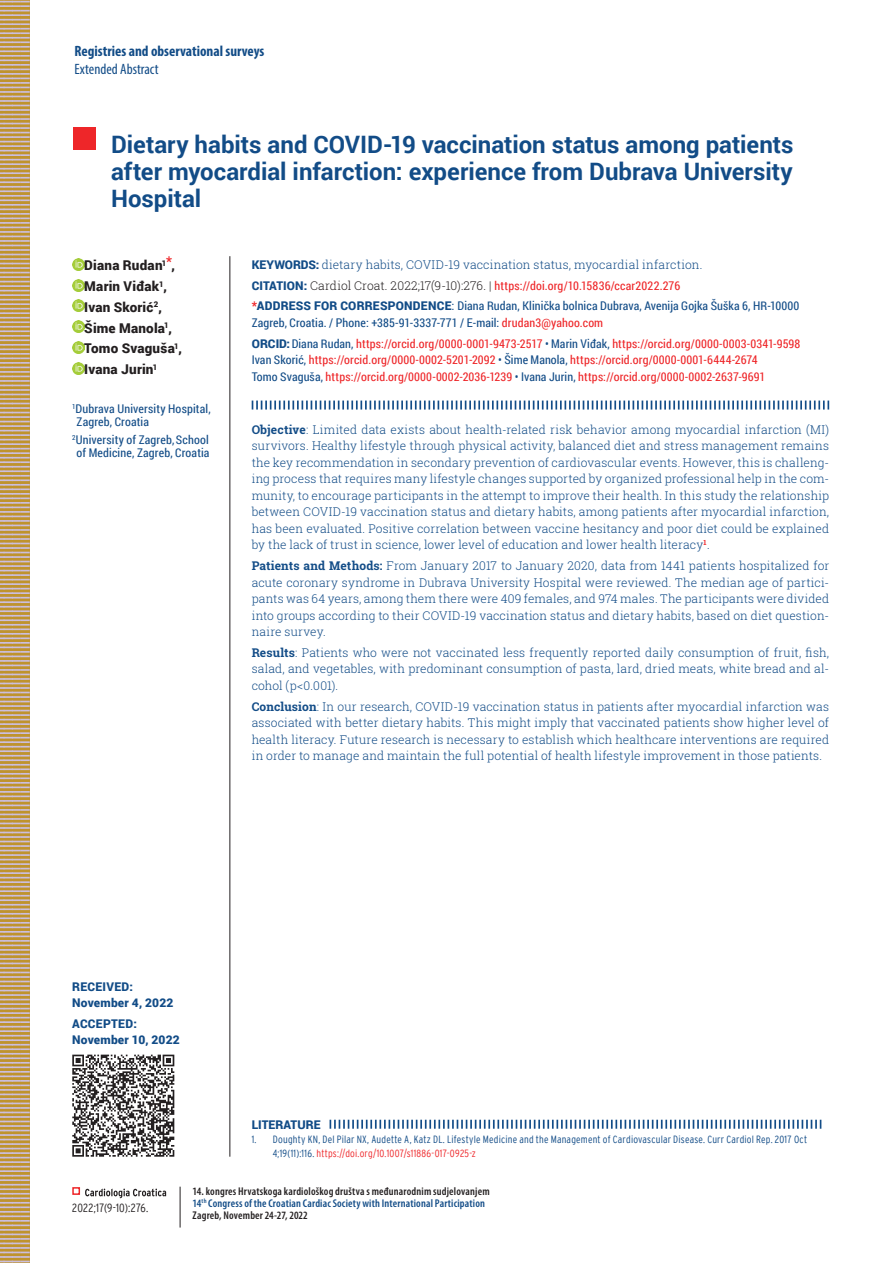
<style>
.page{position:relative;width:893px;height:1263px;background:#fff}
.page>*{position:absolute;margin:0;border:0;box-sizing:border-box;transform-origin:0 0}
.t1{font:700 24px/27px "Roboto";color:#124c87;text-align:justify}
.t2{font:700 condensed 15px "Myriad Pro";color:#124c87}
.t3{font:condensed 15px "Myriad Pro";color:#124c87}
.t4{font:900 13.5px/20.7px "Roboto";letter-spacing:.015em;color:#231f20}
.t5{font:300 12px/16.5px "Roboto Slab";letter-spacing:.01em;color:#124c87;text-align:justify}
.t6{font:12px/16.5px "Roboto Condensed";letter-spacing:.01em;color:#ee2629}
.t7{font:12px/13.5px "Roboto Condensed";letter-spacing:.01em;color:#124c87}
.t8{font:900 12px/16.5px "Roboto";letter-spacing:.015em;color:#124c87;text-align:center}
.t9{font:300 condensed 12px "Interstate";letter-spacing:.02em;color:#231f20}
.t10{font:600 condensed 11.25px/12px "Myriad Pro";letter-spacing:.015em;color:#231f20}
.t11{font:300 condensed 10.5px/13.5px "Interstate";letter-spacing:.02em;color:#124c87}
.s1{font-family:"Roboto";font-weight:900}
.s2{font-family:"Roboto";font-weight:900;color:#124c87}
.s3{font-family:"Roboto Slab";font-weight:300;color:#231f20}
.s4{color:#ee2629}
.s5{font-family:"Roboto"}
.s6{color:#124c87}
.s7{font-weight:700}
</style>
<div class="page">
<svg style="left:85px;top:1188px;width:81px;height:10px"></svg>
<div style="left:72px;top:1187px;width:8px;height:8px;border:2px solid #ee2629"></div>
<hr style="left:180px;top:1187px;width:1px;height:40px;background:#231f20">
<svg style="left:0;top:0;width:30px;height:1263px;background:#c3a36f"></svg>
<svg style="left:72px;top:258px;width:12px;height:12px"></svg>
<svg style="left:72px;top:279px;width:12px;height:12px"></svg>
<svg style="left:72px;top:300px;width:12px;height:12px"></svg>
<svg style="left:72px;top:321px;width:12px;height:12px"></svg>
<svg style="left:72px;top:341px;width:12px;height:12px"></svg>
<svg style="left:72px;top:362px;width:12px;height:12px"></svg>
<hr style="left:230px;top:256px;width:1px;height:901px;background:#231f20">
<svg style="left:330px;top:1120px;width:491px;height:9px"></svg>
<svg style="left:252px;top:401px;width:577px;height:9px"></svg>
<div style="left:73px;top:128px;width:23px;height:22px;background:#ee2629"></div>
<svg style="left:72px;top:1055px;width:102px;height:102px"></svg>
<p class="t2" style="left:75px;top:42px;width:191px">Registries and observational surveys</p>
<p class="t3" style="left:75px;top:60px;width:85px">Extended Abstract</p>
<h1 class="t1" style="left:111px;top:130px;width:684px">Dietary habits and COVID-19 vaccination status among patients after myocardial infarction: experience from Dubrava University Hospital</h1>
<p class="t4" style="left:84px;top:255px;width:99px">Diana Rudan<sup>1</sup><sup>*</sup>,<br>Marin Viđak<sup>1</sup>,<br>Ivan Skorić<sup>2</sup>,<br>Šime Manola<sup>1</sup>,<br>Tomo Svaguša<sup>1</sup>,<br>Ivana Jurin<sup>1</sup></p>
<p class="t7" style="left:77px;top:401px;width:136px;text-indent:-4px"><sup>1</sup>Dubrava University Hospital,<br>Zagreb, Croatia</p>
<p class="t7" style="left:72px;top:432px;width:139px;text-align:center"><sup>2</sup>University of Zagreb,School of Medicine, Zagreb, Croatia</p>
<p class="t5" style="left:252px;top:256px;width:452px"><span class="s1">KEYWORDS:</span> dietary habits, COVID-19 vaccination status, myocardial infarction.</p>
<p class="t6" style="left:252px;top:277px;width:430px"><span class="s2">CITATION:</span> <span class="s3">Cardiol Croat. 2022;17(9-10):276. |</span> https://doi.org/10.15836/ccar2022.276</p>
<p class="t8" style="left:252px;top:297px;width:22px"><span class="s4">*</span>Address</p>
<p class="t8" style="left:314px;top:297px;width:35px">for corres</p>
<p class="t8" style="left:388px;top:297px;width:17px">pondence</p>
<p class="t7" style="left:252px;top:297px;width:549px;line-height:16.5px;text-indent:200px"><span class="s5">:</span> Diana Rudan, Klinička bolnica Dubrava, Avenija Gojka Šuška 6, HR-10000<br>Zagreb, Croatia. / Phone: +385-91-3337-771 / E-mail: <span class="s4">drudan3@yahoo.com</span></p>
<p class="t6" style="left:252px;top:335px;width:550px"><span class="s2">ORCID:</span> <span class="s6">Diana Rudan,</span> https://orcid.org/0000-0001-9473-2517 <span class="s6">• Marin Viđak,</span> https://orcid.org/0000-0003-0341-9598<br><span class="s6">Ivan Skorić,</span> https://orcid.org/0000-0002-5201-2092 <span class="s6">• Šime Manola,</span> https://orcid.org/0000-0001-6444-2674<br><span class="s6">Tomo Svaguša,</span> https://orcid.org/0000-0002-2036-1239 <span class="s6">• Ivana Jurin,</span> https://orcid.org/0000-0002-2637-9691</p>
<p class="t5" style="left:252px;top:421px;width:579px"><span class="s7">Objective</span>: Limited data exists about health-related risk behavior among myocardial infarction (MI) survivors. Healthy lifestyle through physical activity, balanced diet and stress management remains the key recommendation in secondary prevention of cardiovascular events. However, this is challeng&shy;ing process that requires many lifestyle changes supported by organized professional help in the com&shy;munity, to encourage participants in the attempt to improve their health. In this study the relationship between COVID-19 vaccination status and dietary habits, among patients after myocardial infarction, has been evaluated. Positive correlation between vaccine hesitancy and poor diet could be explained by the lack of trust in science, lower level of education and lower health literacy<sup>1</sup>.</p>
<p class="t5" style="left:252px;top:557px;width:579px"><span class="s7">Patients and Methods:</span> From January 2017 to January 2020, data from 1441 patients hospitalized for acute coronary syndrome in Dubrava University Hospital were reviewed. The median age of partici&shy;pants was 64 years, among them there were 409 females, and 974 males. The participants were divided into groups according to their COVID-19 vaccination status and dietary habits, based on diet question&shy;naire survey.</p>
<p class="t5" style="left:252px;top:644px;width:579px"><span class="s7">Results</span>: Patients who were not vaccinated less frequently reported daily consumption of fruit, fish, salad, and vegetables, with predominant consumption of pasta, lard, dried meats, white bread and al&shy;cohol (p&lt;0.001).</p>
<p class="t5" style="left:252px;top:698px;width:579px"><span class="s7">Conclusion</span>: In our research, COVID-19 vaccination status in patients after myocardial infarction was associated with better dietary habits. This might imply that vaccinated patients show higher level of health literacy. Future research is necessary to establish which healthcare interventions are required in order to manage and maintain the full potential of health lifestyle improvement in those patients.</p>
<p class="t8" style="left:72px;top:978px;width:16px">Recei</p>
<p class="t8" style="left:72px;top:978px;width:103px">ved:<br>November 4, 2022</p>
<p class="t8" style="left:72px;top:1015px;width:17px">Acce</p>
<p class="t8" style="left:103px;top:1015px;width:17px">pted</p>
<p class="t8" style="left:72px;top:1015px;width:109px;text-align:left;text-indent:61px">:<br>November 10, 2022</p>
<p class="t8" style="left:252px;top:1116px;width:70px">LITERATURE</p>
<p class="t11" style="left:273px;top:1132px;width:536px;text-indent:-21px">1. Doughty KN, Del Pilar NX, Audette A, Katz DL. Lifestyle Medicine and the Management of Cardiovascular Disease. Curr Cardiol Rep. 2017 Oct<br>4;19(11):116. <span class="s4">https://doi.org/10.1007/s11886-017-0925-z</span></p>
<p class="t9" style="left:72px;top:1201px;width:78px">2022;17(9-10):276.</p>
<p class="t10" style="left:193px;top:1185px;width:299px">14. kongres Hrvatskoga kardiološkog društva s međunarodnim sudjelovanjem<br><span class="s6">14</span><sup>th</sup> <span class="s6">Congress of the Croatian Cardiac Society with International Participation<br></span>Zagreb, November 24-27, 2022</p>
</div>
